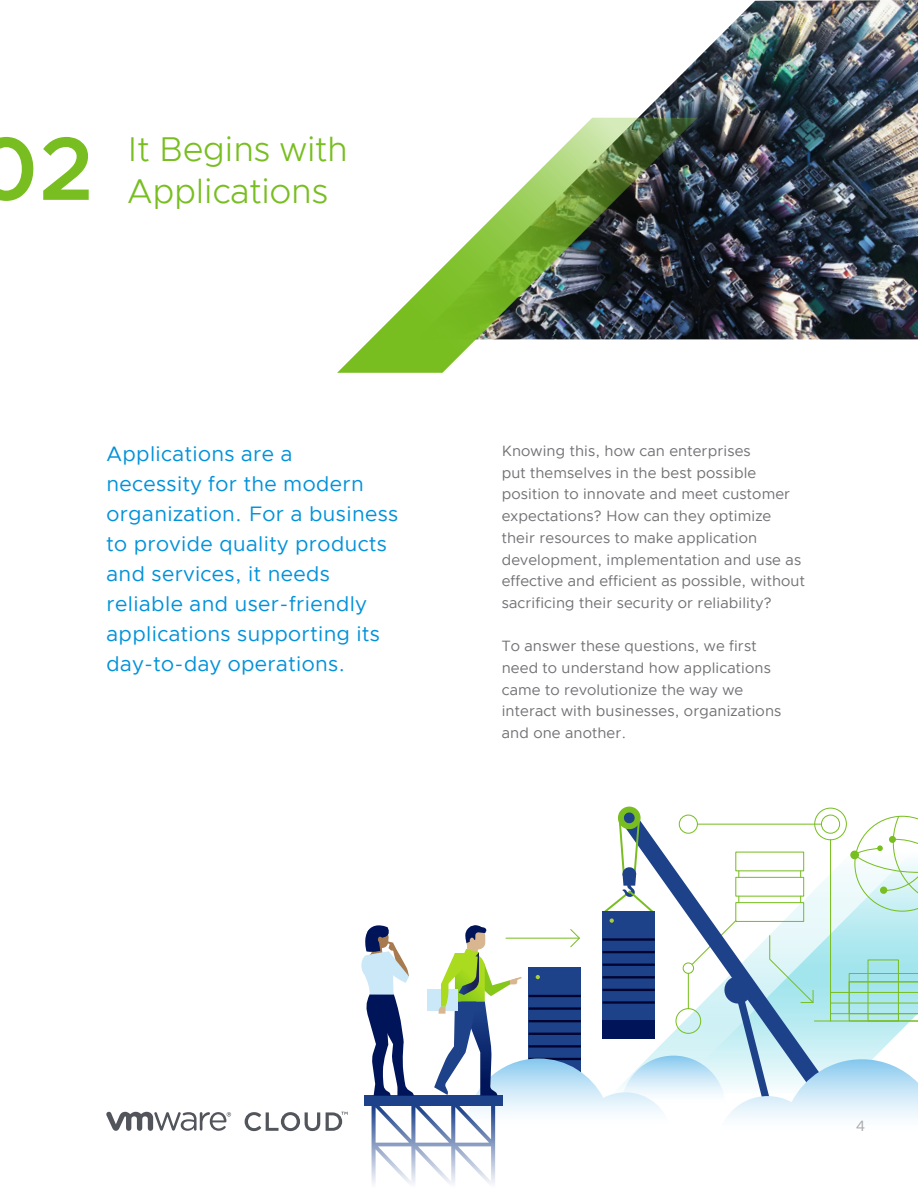
<style>
.page{position:relative;width:918px;height:1188px;background:#fff}
.page>*{position:absolute;margin:0;border:0;box-sizing:border-box;transform-origin:0 0}
.Section_Sub_header{font:600 90px "Metropolis";color:#78be20}
.t1{font:300 34.5px "Metropolis";color:#78be20}
.Intro_copy{font:21px/30px "Metropolis";letter-spacing:.02em;color:#0091da}
.Body{font:15px/21.8px "Metropolis";letter-spacing:.01em;color:#717074}
.t2{font:15px "Metropolis";color:#aaa9ac}
</style>
<div class="page">
<svg style="left:361px;top:806px;width:557px;height:378px"></svg>
<img style="left:592px;top:0;width:326px;height:339px">
<img style="left:337px;top:118px;width:361px;height:255px">
<svg style="left:106px;top:1112px;width:125px;height:19px"></svg>
<svg style="left:245px;top:1112px;width:75px;height:19px"></svg>
<svg style="left:326px;top:1112px;width:22px;height:19px"></svg>
<p class="Section_Sub_header" style="left:-26px;top:112px;width:120px">02</p>
<p class="t1" style="left:128px;top:128px;width:222px">It Begins with</p>
<p class="t1" style="left:128px;top:170px;width:202px">Applications</p>
<p class="Intro_copy" style="left:107px;top:438px;width:293px">Applications are a<br>necessity for the modern organization. For a business to provide quality products and services, it needs reliable and user-friendly applications supporting its day-to-day operations.</p>
<p class="Body" style="left:502px;top:440px;width:305px">Knowing this, how can enterprises<br>put themselves in the best possible position to innovate and meet customer expectations? How can they optimize their resources to make application development, implementation and use as effective and efficient as possible, without sacrificing their security or reliability?</p>
<p class="Body" style="left:502px;top:635px;width:281px">To answer these questions, we first need to understand how applications came to revolutionize the way we interact with businesses, organizations and one another.</p>
<p class="t2" style="left:856px;top:1116px;width:10px">4</p>
</div>
